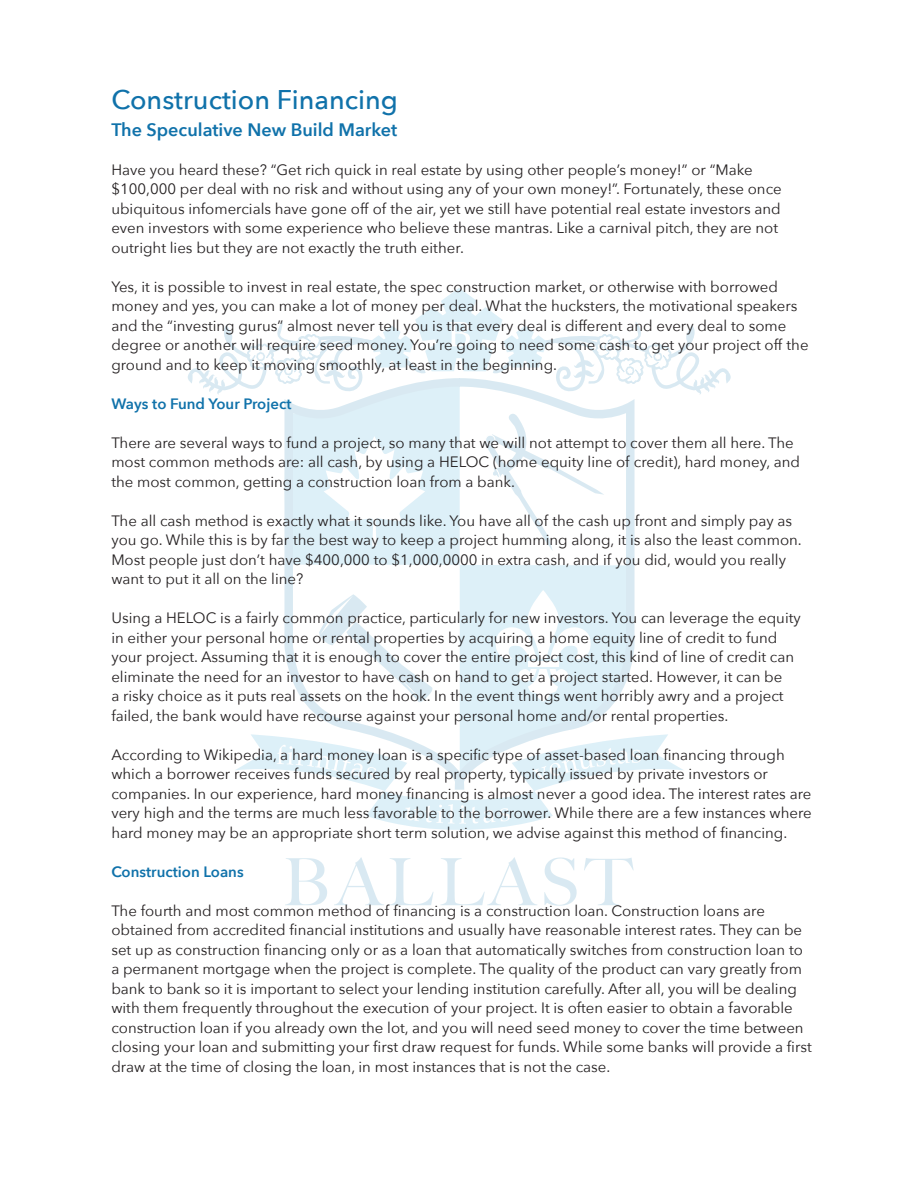
<style>
.page{position:relative;width:918px;height:1188px;background:#fff}
.page>*{position:absolute;margin:0;border:0;box-sizing:border-box;transform-origin:0 0}
.t1{font:500 27px "Avenir Next";color:#1072aa}
.t2{font:600 18px "Avenir Next";color:#1072aa}
.t3{font:15px/19.5px "Avenir Next";color:#231f20}
.t4{font:600 15px "Avenir Next";color:#1072aa}
</style>
<div class="page">
<svg style="left:285px;top:858px;width:42px;height:47px"></svg>
<svg style="left:334px;top:857px;width:100px;height:48px"></svg>
<svg style="left:440px;top:857px;width:97px;height:48px"></svg>
<svg style="left:544px;top:857px;width:33px;height:49px"></svg>
<svg style="left:584px;top:858px;width:50px;height:47px"></svg>
<svg style="left:188px;top:288px;width:543px;height:542px"></svg>
<p class="t1" style="left:111px;top:76px;width:288px">Construction Financing</p>
<p class="t2" style="left:111px;top:114px;width:288px">The Speculative New Build Market</p>
<p class="t3" style="left:111px;top:159px;width:672px">Have you heard these? “Get rich quick in real estate by using other people’s money!” or “Make $100,000 per deal with no risk and without using any of your own money!”. Fortunately, these once ubiquitous infomercials have gone off of the air, yet we still have potential real estate investors and even investors with some experience who believe these mantras. Like a carnival pitch, they are not outright lies but they are not exactly the truth either.</p>
<p class="t3" style="left:111px;top:276px;width:699px">Yes, it is possible to invest in real estate, the spec construction market, or otherwise with borrowed money and yes, you can make a lot of money per deal. What the hucksters, the motivational speakers and the “investing gurus” almost never tell you is that every deal is different and every deal to some degree or another will require seed money. You’re going to need some cash to get your project off the ground and to keep it moving smoothly, at least in the beginning.</p>
<p class="t4" style="left:111px;top:391px;width:182px">Ways to Fund Your Project</p>
<p class="t3" style="left:111px;top:432px;width:690px">There are several ways to fund a project, so many that we will not attempt to cover them all here. The most common methods are: all cash, by using a HELOC (home equity line of credit), hard money, and the most common, getting a construction loan from a bank.</p>
<p class="t3" style="left:111px;top:510px;width:692px">The all cash method is exactly what it sounds like. You have all of the cash up front and simply pay as you go. While this is by far the best way to keep a project humming along, it is also the least common.<br>Most people just don’t have $400,000 to $1,000,0000 in extra cash, and if you did, would you really want to put it all on the line?</p>
<p class="t3" style="left:111px;top:608px;width:691px">Using a HELOC is a fairly common practice, particularly for new investors. You can leverage the equity in either your personal home or rental properties by acquiring a home equity line of credit to fund your project. Assuming that it is enough to cover the entire project cost, this kind of line of credit can eliminate the need for an investor to have cash on hand to get a project started. However, it can be<br>a risky choice as it puts real assets on the hook. In the event things went horribly awry and a project failed, the bank would have recourse against your personal home and/or rental properties.</p>
<p class="t3" style="left:111px;top:744px;width:702px">According to Wikipedia, a hard money loan is a specific type of asset-based loan financing through which a borrower receives funds secured by real property, typically issued by private investors or companies. In our experience, hard money financing is almost never a good idea. The interest rates are very high and the terms are much less favorable to the borrower. While there are a few instances where hard money may be an appropriate short term solution, we advise against this method of financing.</p>
<p class="t4" style="left:111px;top:859px;width:134px">Construction Loans</p>
<p class="t3" style="left:111px;top:900px;width:702px">The fourth and most common method of financing is a construction loan. Construction loans are obtained from accredited financial institutions and usually have reasonable interest rates. They can be set up as construction financing only or as a loan that automatically switches from construction loan to a permanent mortgage when the project is complete. The quality of the product can vary greatly from bank to bank so it is important to select your lending institution carefully. After all, you will be dealing with them frequently throughout the execution of your project. It is often easier to obtain a favorable construction loan if you already own the lot, and you will need seed money to cover the time between closing your loan and submitting your first draw request for funds. While some banks will provide a first draw at the time of closing the loan, in most instances that is not the case.</p>
</div>
